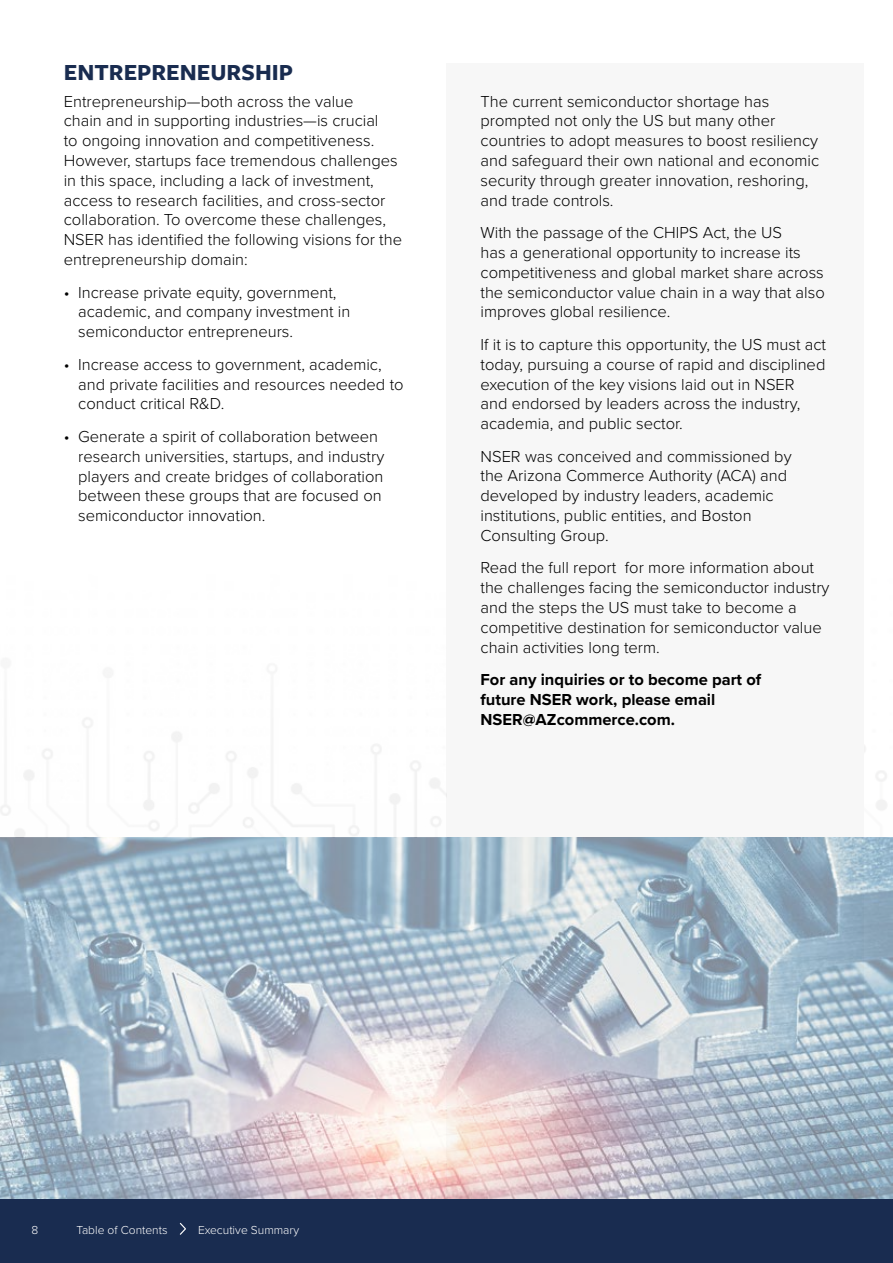
<style>
.page{position:relative;width:893px;height:1263px;background:#fff}
.page>*{position:absolute;margin:0;border:0;box-sizing:border-box;transform-origin:0 0}
.t1{font:700 24px "Freight Sans Pro";color:#192c50}
.t2{font:300 16.5px/19.8px "Proxima Nova";color:#000}
.t3{font:700 16.5px/19.8px "Proxima Nova";color:#000}
.t4{font:300 12px "Proxima Nova";color:#fff}
</style>
<div class="page">
<div style="left:446px;top:64px;width:418px;height:1135px;background:#f7f7f7"></div>
<img style="left:0;top:838px;width:893px;height:361px">
<img style="left:0;top:718px;width:446px;height:120px">
<img style="left:864px;top:746px;width:29px;height:92px">
<div style="left:0;top:1199px;width:893px;height:64px;background:#192c50"></div>
<svg style="left:179px;top:1222px;width:7px;height:13px"></svg>
<h1 class="t1" style="left:64px;top:56px;width:231px">ENTREPRENEURSHIP</h1>
<p class="t2" style="left:64px;top:92px;width:340px">Entrepreneurship—both across the value<br>chain and in supporting industries—is crucial<br>to ongoing innovation and competitiveness.<br>However, startups face tremendous challenges in this space, including a lack of investment, access to research facilities, and cross-sector collaboration. To overcome these challenges, NSER has identified the following visions for the entrepreneurship domain:</p>
<p class="t2" style="left:78px;top:282px;width:274px;text-indent:-14px">• Increase private equity, government, academic, and company investment in semiconductor entrepreneurs.</p>
<p class="t2" style="left:78px;top:355px;width:327px;text-indent:-14px">• Increase access to government, academic, and private facilities and resources needed to conduct critical R&amp;D.</p>
<p class="t2" style="left:78px;top:427px;width:308px;text-indent:-14px">• Generate a spirit of collaboration between research universities, startups, and industry players and create bridges of collaboration between these groups that are focused on semiconductor innovation.</p>
<p class="t2" style="left:481px;top:91px;width:340px">The current semiconductor shortage has prompted not only the US but many other countries to adopt measures to boost resiliency and safeguard their own national and economic security through greater innovation, reshoring, and trade controls.</p>
<p class="t2" style="left:481px;top:223px;width:346px">With the passage of the CHIPS Act, the US<br>has a generational opportunity to increase its competitiveness and global market share across the semiconductor value chain in a way that also improves global resilience.</p>
<p class="t2" style="left:481px;top:335px;width:347px">If it is to capture this opportunity, the US must act today, pursuing a course of rapid and disciplined execution of the key visions laid out in NSER<br>and endorsed by leaders across the industry, academia, and public sector.</p>
<p class="t2" style="left:481px;top:447px;width:313px">NSER was conceived and commissioned by the Arizona Commerce Authority (ACA) and developed by industry leaders, academic institutions, public entities, and Boston Consulting Group.</p>
<p class="t2" style="left:481px;top:558px;width:350px">Read the full report for more information about the challenges facing the semiconductor industry and the steps the US must take to become a competitive destination for semiconductor value chain activities long term.</p>
<p class="t3" style="left:481px;top:670px;width:282px">For any inquiries or to become part of future NSER work, please email<br>NSER@AZcommerce.com.</p>
<p class="t4" style="left:31px;top:1222px;width:8px">8</p>
<p class="t4" style="left:77px;top:1222px;width:93px">Table of Contents</p>
<p class="t4" style="left:198px;top:1222px;width:103px">Executive Summary</p>
</div>
